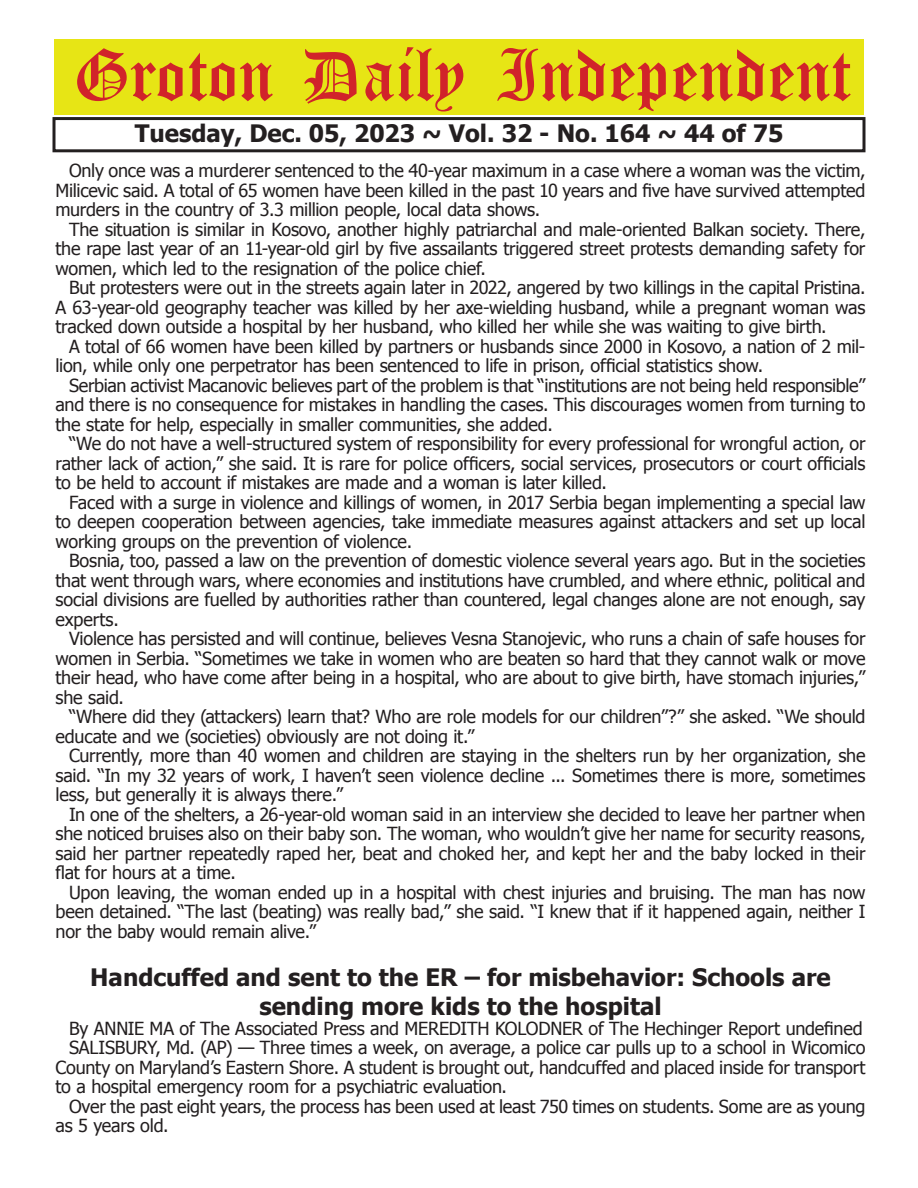
<style>
.page{position:relative;width:918px;height:1188px;background:#fff}
.page>*{position:absolute;margin:0;border:0;box-sizing:border-box;transform-origin:0 0}
.t1{font:54px "Old English Five";color:#d1232a}
.t2{font:700 24px/28.8px "Tahoma";color:#231f20;text-align:center}
.t3{font:18px/19.5px "Tahoma";letter-spacing:-.01em;color:#231f20;text-align:justify}
</style>
<div class="page">
<div style="left:52px;top:117px;width:814px;height:35px;border:3px solid #231f20"></div>
<div style="left:54px;top:40px;width:810px;height:75px;background:#e7e515"></div>
<h1 class="t1" style="left:73px;top:50px;width:779px">Groton Daily Independent</h1>
<h2 class="t2" style="left:135px;top:117px;width:650px">Tuesday, Dec. 05, 2023 ~ Vol. 32 - No. 164 ~ 44 of 75</h2>
<p class="t3" style="left:56px;top:160px;width:812px;text-indent:14px">Only once was a murderer sentenced to the 40-year maximum in a case where a woman was the victim, Milicevic said. A total of 65 women have been killed in the past 10 years and five have survived attempted murders in the country of 3.3 million people, local data shows.</p>
<p class="t3" style="left:56px;top:219px;width:812px;text-indent:14px">The situation is similar in Kosovo, another highly patriarchal and male-oriented Balkan society. There, the rape last year of an 11-year-old girl by five assailants triggered street protests demanding safety for women, which led to the resignation of the police chief.</p>
<p class="t3" style="left:56px;top:277px;width:812px;text-indent:14px">But protesters were out in the streets again later in 2022, angered by two killings in the capital Pristina.<br>A 63-year-old geography teacher was killed by her axe-wielding husband, while a pregnant woman was tracked down outside a hospital by her husband, who killed her while she was waiting to give birth.</p>
<p class="t3" style="left:56px;top:336px;width:812px;text-indent:14px">A total of 66 women have been killed by partners or husbands since 2000 in Kosovo, a nation of 2 mil&shy;lion, while only one perpetrator has been sentenced to life in prison, official statistics show.</p>
<p class="t3" style="left:56px;top:375px;width:812px;text-indent:14px">Serbian activist Macanovic believes part of the problem is that “institutions are not being held responsible” and there is no consequence for mistakes in handling the cases. This discourages women from turning to the state for help, especially in smaller communities, she added.</p>
<p class="t3" style="left:56px;top:433px;width:812px;text-indent:14px">“We do not have a well-structured system of responsibility for every professional for wrongful action, or rather lack of action,” she said. It is rare for police officers, social services, prosecutors or court officials to be held to account if mistakes are made and a woman is later killed.</p>
<p class="t3" style="left:56px;top:492px;width:812px;text-indent:14px">Faced with a surge in violence and killings of women, in 2017 Serbia began implementing a special law to deepen cooperation between agencies, take immediate measures against attackers and set up local working groups on the prevention of violence.</p>
<p class="t3" style="left:56px;top:550px;width:812px;text-indent:14px">Bosnia, too, passed a law on the prevention of domestic violence several years ago. But in the societies that went through wars, where economies and institutions have crumbled, and where ethnic, political and social divisions are fuelled by authorities rather than countered, legal changes alone are not enough, say experts.</p>
<p class="t3" style="left:56px;top:628px;width:812px;text-indent:14px">Violence has persisted and will continue, believes Vesna Stanojevic, who runs a chain of safe houses for women in Serbia. “Sometimes we take in women who are beaten so hard that they cannot walk or move their head, who have come after being in a hospital, who are about to give birth, have stomach injuries,” she said.</p>
<p class="t3" style="left:56px;top:706px;width:812px;text-indent:14px">“Where did they (attackers) learn that? Who are role models for our children”?” she asked. “We should educate and we (societies) obviously are not doing it.”</p>
<p class="t3" style="left:56px;top:745px;width:812px;text-indent:14px">Currently, more than 40 women and children are staying in the shelters run by her organization, she said. “In my 32 years of work, I haven’t seen violence decline ... Sometimes there is more, sometimes less, but generally it is always there.”</p>
<p class="t3" style="left:56px;top:804px;width:812px;text-indent:14px">In one of the shelters, a 26-year-old woman said in an interview she decided to leave her partner when she noticed bruises also on their baby son. The woman, who wouldn’t give her name for security reasons, said her partner repeatedly raped her, beat and choked her, and kept her and the baby locked in their flat for hours at a time.</p>
<p class="t3" style="left:56px;top:882px;width:812px;text-indent:14px">Upon leaving, the woman ended up in a hospital with chest injuries and bruising. The man has now been detained. “The last (beating) was really bad,” she said. “I knew that if it happened again, neither I nor the baby would remain alive.”</p>
<h2 class="t2" style="left:90px;top:962px;width:742px">Handcuffed and sent to the ER – for misbehavior: Schools are sending more kids to the hospital</h2>
<p class="t3" style="left:69px;top:1017px;width:795px">By ANNIE MA of The Associated Press and MEREDITH KOLODNER of The Hechinger Report undefined</p>
<p class="t3" style="left:69px;top:1037px;width:798px">SALISBURY, Md. (AP) — Three times a week, on average, a police car pulls up to a school in Wicomico</p>
<p class="t3" style="left:56px;top:1056px;width:812px">County on Maryland’s Eastern Shore. A student is brought out, handcuffed and placed inside for transport</p>
<p class="t3" style="left:56px;top:1076px;width:453px">to a hospital emergency room for a psychiatric evaluation.</p>
<p class="t3" style="left:69px;top:1095px;width:798px">Over the past eight years, the process has been used at least 750 times on students. Some are as young</p>
<p class="t3" style="left:56px;top:1115px;width:115px">as 5 years old.</p>
</div>
